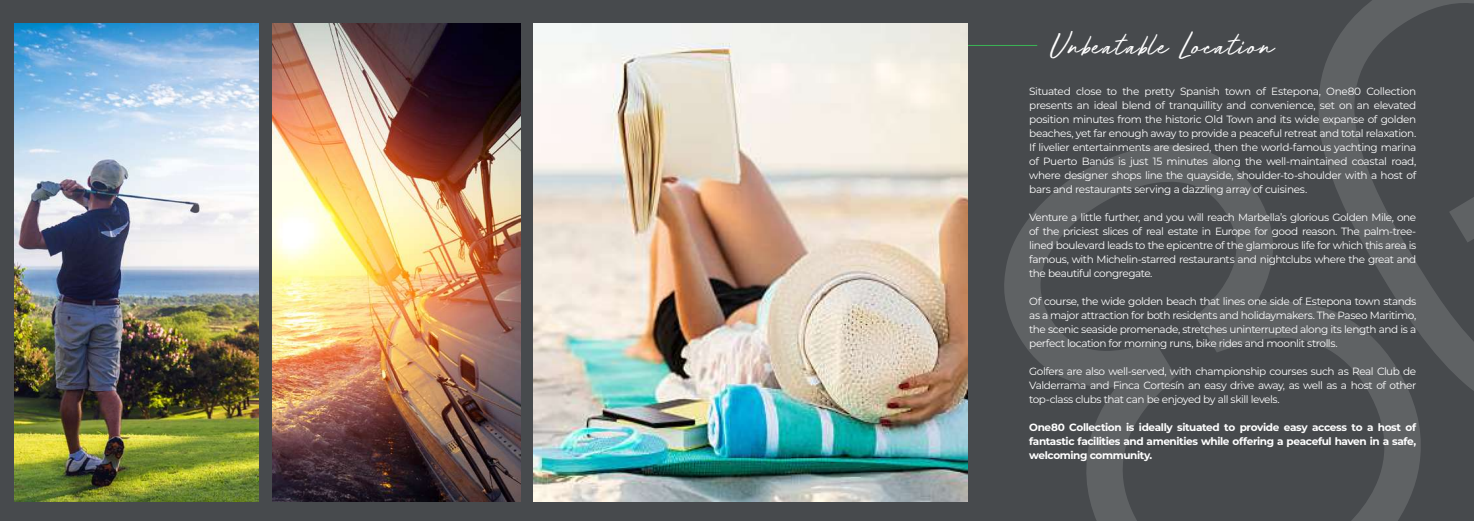
<style>
.page{position:relative;width:1474px;height:521px;background:#fff}
.page>*{position:absolute;margin:0;border:0;box-sizing:border-box;transform-origin:0 0}
.t1{font:35px "Future Shock";letter-spacing:.04em;color:#fff}
.t2{font:10.5px/14px "Montserrat";letter-spacing:-.045em;color:#fff;text-align:justify}
.t3{font:700 10.5px/14px "Montserrat";letter-spacing:-.035em;color:#fff;text-align:justify}
</style>
<div class="page">
<div style="left:0;top:0;width:1473px;height:521px;background:#474a4d"></div>
<hr style="left:960px;top:45px;width:77px;height:1px;background:#3bb656">
<img style="left:273px;top:24px;width:248px;height:477px">
<img style="left:533px;top:24px;width:434px;height:477px">
<img style="left:15px;top:24px;width:243px;height:477px">
<svg style="left:1004px;top:145px;width:417px;height:376px"></svg>
<svg style="left:1316px;top:0;width:157px;height:424px"></svg>
<h1 class="t1" style="left:1049px;top:30px;width:225px">Unbeatable Location</h1>
<p class="t2" style="left:1029px;top:84px;width:388px">Situated close to the pretty Spanish town of Estepona, One80 Collection presents an ideal blend of tranquillity and convenience, set on an elevated position minutes from the historic Old Town and its wide expanse of golden beaches, yet far enough away to provide a peaceful retreat and total relaxation.<br>If livelier entertainments are desired, then the world-famous yachting marina of Puerto Banús is just 15 minutes along the well-maintained coastal road, where designer shops line the quayside, shoulder-to-shoulder with a host of bars and restaurants serving a dazzling array of cuisines.</p>
<p class="t2" style="left:1029px;top:210px;width:388px">Venture a little further, and you will reach Marbella’s glorious Golden Mile, one of the priciest slices of real estate in Europe for good reason. The palm-tree&shy;lined boulevard leads to the epicentre of the glamorous life for which this area is famous, with Michelin-starred restaurants and nightclubs where the great and the beautiful congregate.</p>
<p class="t2" style="left:1029px;top:294px;width:388px">Of course, the wide golden beach that lines one side of Estepona town stands as a major attraction for both residents and holidaymakers. The Paseo Maritimo, the scenic seaside promenade, stretches uninterrupted along its length and is a perfect location for morning runs, bike rides and moonlit strolls.</p>
<p class="t2" style="left:1029px;top:364px;width:388px">Golfers are also well-served, with championship courses such as Real Club de Valderrama and Finca Cortesín an easy drive away, as well as a host of other top-class clubs that can be enjoyed by all skill levels.</p>
<p class="t3" style="left:1029px;top:420px;width:388px">One80 Collection is ideally situated to provide easy access to a host of fantastic facilities and amenities while offering a peaceful haven in a safe, welcoming community.</p>
</div>
